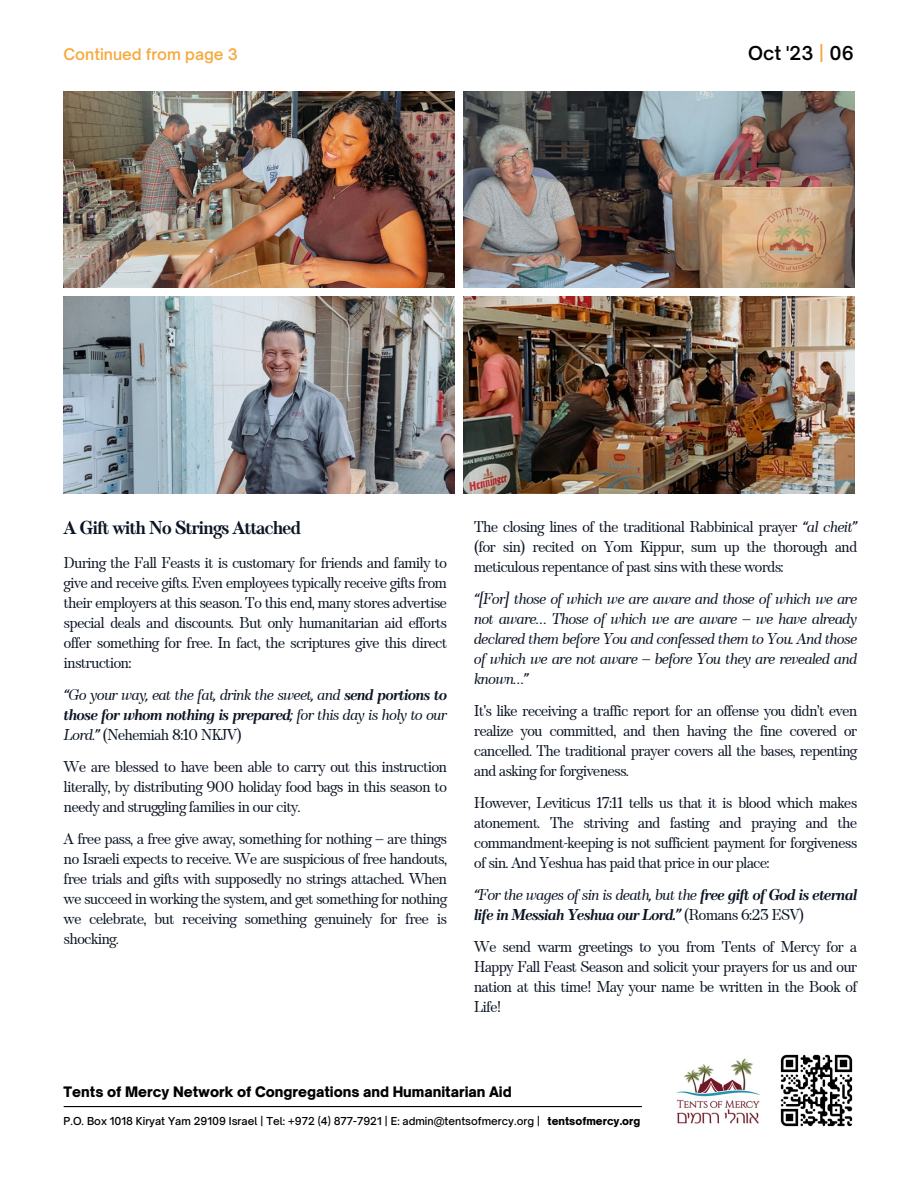
<style>
.page{position:relative;width:918px;height:1188px;background:#fff}
.page>*{position:absolute;margin:0;border:0;box-sizing:border-box;transform-origin:0 0}
.t1{font:700 18.6px "TT Barrels";letter-spacing:-.06em;color:#0c1524}
.t2{font:600 18.3px "Open Sauce One";color:#000}
.t3{font:15.6px/20px "TT Barrels";letter-spacing:-.06em;color:#0c1524;text-align:justify}
.t4{font:italic 15.6px/20px "TT Barrels";letter-spacing:-.06em;color:#0c1524;text-align:justify}
.t5{font:italic 700 15.6px/20px "TT Barrels";letter-spacing:-.06em;color:#0c1524}
.t6{font:600 15.3px "Open Sauce One";color:#f6aa3f}
.t7{font:900 13.8px "Open Sauce One";color:#000}
.t8{font:500 10.5px "Open Sauce One";color:#000}
.t9{font:900 10.5px "Open Sauce One";color:#000}
.s1{color:#f6aa3f}
.s2{font-weight:700}
.s3{font-style:normal}
.s4{font-style:italic}
.s5{font-weight:400}
.s6{font-weight:400;font-style:normal}
</style>
<div class="page">
<hr style="left:64px;top:1106px;width:578px;height:1px;background:#000">
<svg style="left:780px;top:1054px;width:73px;height:73px"></svg>
<img style="left:676px;top:1058px;width:84px;height:66px">
<img style="left:64px;top:92px;width:390px;height:196px">
<img style="left:464px;top:92px;width:390px;height:196px">
<img style="left:64px;top:296px;width:390px;height:197px">
<img style="left:464px;top:296px;width:390px;height:197px">
<p class="t6" style="left:64px;top:44px;width:176px">Continued from page 3</p>
<p class="t2" style="left:748px;top:42px;width:107px">Oct '23 <span class="s1">|</span> 06</p>
<p class="t1" style="left:64px;top:517px;width:239px">A Gift with No Strings Attached</p>
<p class="t3" style="left:64px;top:554px;width:385px">During the Fall Feasts it is customary for friends and family to give and receive gifts. Even employees typically receive gifts from their employers at this season. To this end, many stores advertise special deals and discounts. But only humanitarian aid efforts offer something for free. In fact, the scriptures give this direct instruction:</p>
<p class="t4" style="left:64px;top:686px;width:385px">“Go your way, eat the fat, drink the sweet, and <span class="s2">send portions to those for whom nothing is prepared</span>; for this day is holy to our Lord.” <span class="s3">(Nehemiah 8:10 NKJV)</span></p>
<p class="t3" style="left:64px;top:758px;width:385px">We are blessed to have been able to carry out this instruction literally, by distributing 900 holiday food bags in this season to needy and struggling families in our city.</p>
<p class="t3" style="left:64px;top:830px;width:385px">A free pass, a free give away, something for nothing – are things no Israeli expects to receive. We are suspicious of free handouts, free trials and gifts with supposedly no strings attached. When we succeed in working the system, and get something for nothing we celebrate, but receiving something genuinely for free is shocking.</p>
<p class="t3" style="left:474px;top:518px;width:385px">The closing lines of the traditional Rabbinical prayer <span class="s4">“al cheit” </span>(for sin) recited on Yom Kippur, sum up the thorough and meticulous repentance of past sins with these words:</p>
<p class="t4" style="left:474px;top:590px;width:385px">“[For] those of which we are aware and those of which we are not aware… Those of which we are aware – we have already declared them before You and confessed them to You. And those of which we are not aware – before You they are revealed and known…”</p>
<p class="t3" style="left:474px;top:702px;width:385px">It's like receiving a traffic report for an offense you didn’t even realize you committed, and then having the fine covered or cancelled. The traditional prayer covers all the bases, repenting and asking for forgiveness.</p>
<p class="t3" style="left:474px;top:794px;width:385px">However, Leviticus 17:11 tells us that it is blood which makes atonement. The striving and fasting and praying and the commandment-keeping is not sufficient payment for forgiveness of sin. And Yeshua has paid that price in our place:</p>
<p class="t5" style="left:474px;top:886px;width:385px"><span class="s5">“For the wages of sin is death, but the</span> free gift of God is eternal life in Messiah Yeshua our Lord.” <span class="s6">(Romans 6:23 ESV)</span></p>
<p class="t3" style="left:474px;top:938px;width:385px">We send warm greetings to you from Tents of Mercy for a Happy Fall Feast Season and solicit your prayers for us and our nation at this time! May your name be written in the Book of Life!</p>
<p class="t7" style="left:64px;top:1083px;width:450px">Tents of Mercy Network of Congregations and Humanitarian Aid</p>
<p class="t8" style="left:64px;top:1115px;width:478px">P.O. Box 1018 Kiryat Yam 29109 Israel | Tel: +972 (4) 877-7921 | E: admin@tentsofmercy.org |</p>
<p class="t9" style="left:548px;top:1115px;width:94px">tentsofmercy.org</p>
</div>
